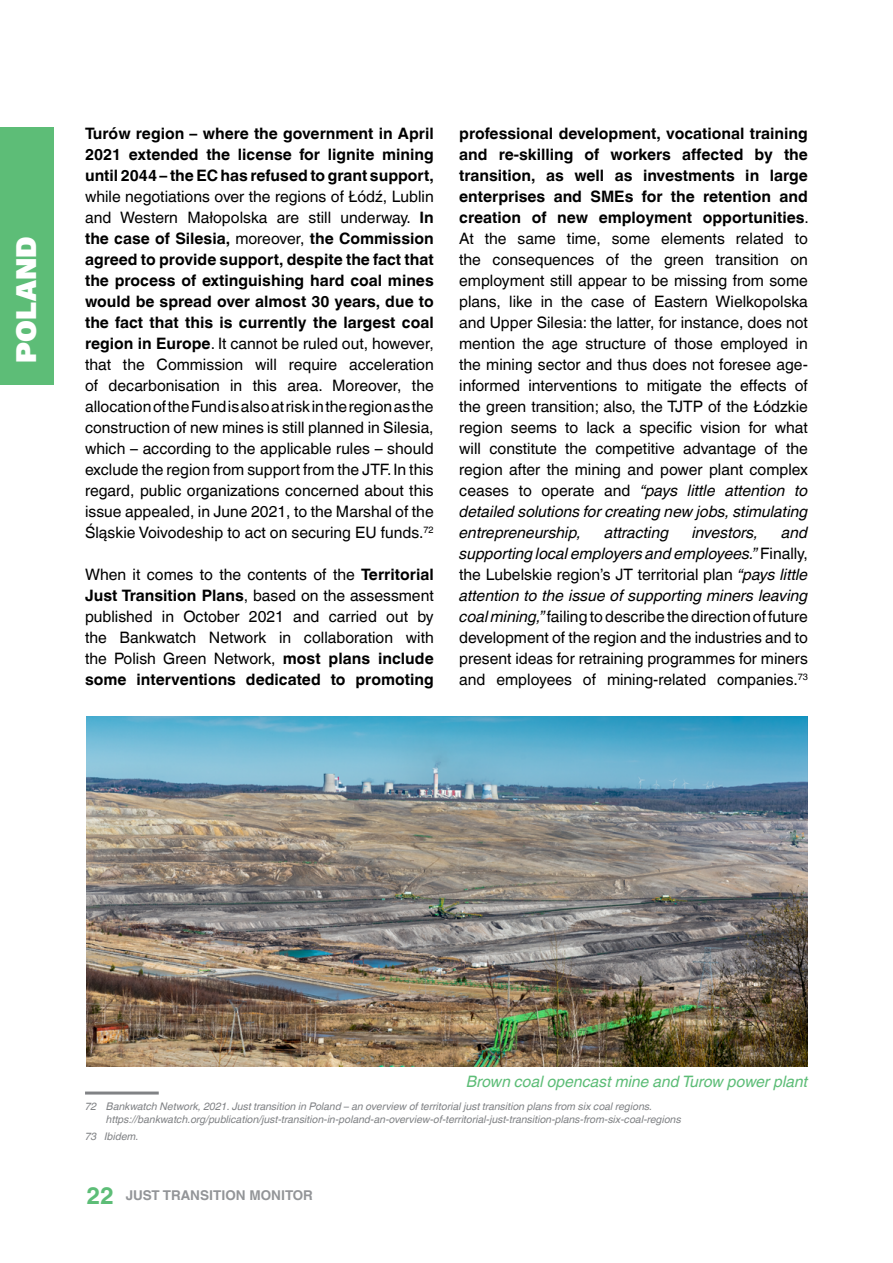
<style>
.page{position:relative;width:893px;height:1263px;background:#fff}
.page>*{position:absolute;margin:0;border:0;box-sizing:border-box;transform-origin:0 0}
.t1{font:900 30px "Work Sans";letter-spacing:.01em;color:#fff}
.t2{font:15.75px/21px "Helvetica World";color:#000;text-align:justify}
.t3{font:700 15.75px/21px "Helvetica World";color:#000;text-align:justify}
.t4{font:italic 15.75px "Helvetica World";color:#5dbd77}
.t5{font:italic 15.75px "Helvetica World";color:#000}
.t6{font:700 13.5px "Helvetica World";color:#939598}
.t7{font:italic 10.5px/12.6px "Helvetica World";color:#808285}
.s1{font-weight:700}
.s2{font-style:italic}
.s3{font-size:24px;color:#5dbd77}
</style>
<div class="page">
<hr style="left:85px;top:1091px;width:74px;height:3px;background:#808285">
<div style="left:0;top:127px;width:54px;height:258px;background:#5dbd77"></div>
<img style="left:87px;top:716px;width:721px;height:350px">
<h1 class="t1" style="left:3px;top:363px;width:129px;rotate:-90deg">POLAND</h1>
<p class="t3" style="left:85px;top:123px;width:350px">Turów region – where the government in April 2021 extended the license for lignite mining until 2044 – the EC has refused to grant support,</p>
<p class="t2" style="left:85px;top:186px;width:350px">while negotiations over the regions of Łódź, Lublin and Western Małopolska are still underway. <span class="s1">In the case of Silesia,</span> moreover, <span class="s1">the Commission agreed to provide support, despite the fact that the process of extinguishing hard coal mines would be spread over almost 30 years, due to the fact that this is currently the largest coal region in Europe</span>. It cannot be ruled out, however, that the Commission will require acceleration of decarbonisation in this area. Moreover, the allocation of the Fund is also at risk in the region as the construction of new mines is still planned in Silesia, which – according to the applicable rules – should exclude the region from support from the JTF. In this regard, public organizations concerned about this issue appealed, in June 2021, to the Marshal of the Śląskie Voivodeship to act on securing EU funds.<sup>72</sup></p>
<p class="t2" style="left:85px;top:564px;width:350px">When it comes to the contents of the <span class="s1">Territorial Just Transition Plans</span>, based on the assessment published in October 2021 and carried out by the Bankwatch Network in collaboration with the Polish Green Network, <span class="s1">most plans include some interventions dedicated to promoting</span></p>
<p class="t2" style="left:459px;top:123px;width:351px"><span class="s1">professional development, vocational training and re-skilling of workers affected by the transition, as well as investments in large enterprises and SMEs for the retention and creation of new employment opportunities</span>.<br>At the same time, some elements related to the consequences of the green transition on employment still appear to be missing from some plans, like in the case of Eastern Wielkopolska and Upper Silesia: the latter, for instance, does not mention the age structure of those employed in the mining sector and thus does not foresee age&shy;informed interventions to mitigate the effects of the green transition; also, the TJTP of the Łódzkie region seems to lack a specific vision for what will constitute the competitive advantage of the region after the mining and power plant complex ceases to operate and <span class="s2">“pays little attention to detailed solutions for creating new jobs, stimulating entrepreneurship,</span></p>
<p class="t2" style="left:459px;top:522px;width:350px;text-indent:322px"><span class="s2">and supporting local employers and employees.”</span> Finally, the Lubelskie region’s JT territorial plan <span class="s2">“pays little attention to the issue of supporting miners leaving coal mining,”</span> failing to describe the direction of future development of the region and the industries and to present ideas for retraining programmes for miners and employees of mining-related companies.<sup>73</sup></p>
<p class="t5" style="left:604px;top:523px;width:66px">attracting</p>
<p class="t5" style="left:692px;top:523px;width:68px">investors,</p>
<p class="t4" style="left:466px;top:1073px;width:343px">Brown coal opencast mine and Turow power plant</p>
<p class="t7" style="left:106px;top:1100px;width:576px;text-indent:-21px">72 Bankwatch Network, 2021. Just transition in Poland – an overview of territorial just transition plans from six coal regions. https://bankwatch.org/publication/just-transition-in-poland-an-overview-of-territorial-just-transition-plans-from-six-coal-regions</p>
<p class="t7" style="left:85px;top:1130px;width:55px">73 Ibidem.</p>
<p class="t6" style="left:86px;top:1187px;width:228px"><span class="s3">22</span> JUST TRANSITION MONITOR</p>
</div>
